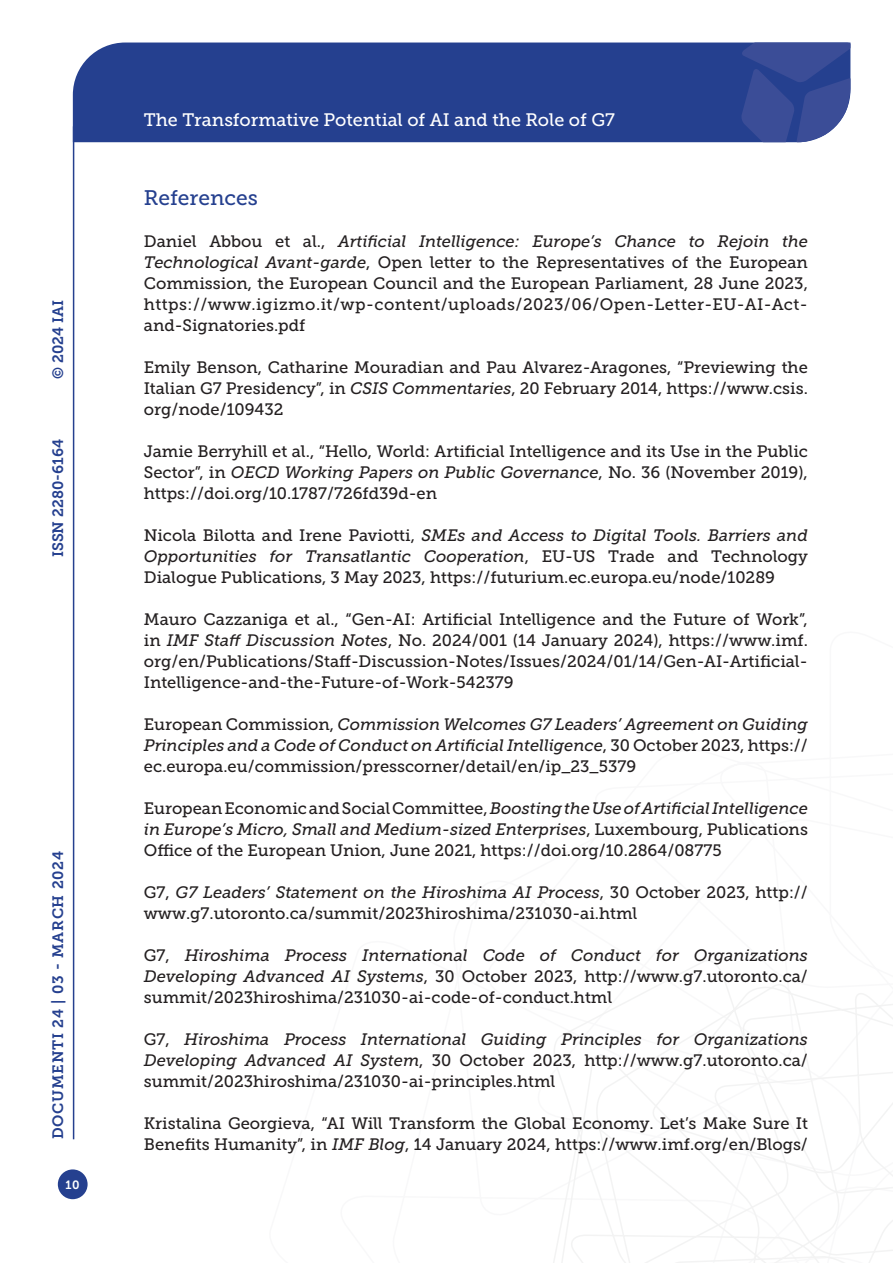
<style>
.page{position:relative;width:893px;height:1263px;background:#fff}
.page>*{position:absolute;margin:0;border:0;box-sizing:border-box;transform-origin:0 0}
.Titolo_paragrafo{font:21px "Museo Slab 500";color:#25408f}
.t1{font:18px "Museo Slab 500";color:#fff}
.Testo{font:16.5px/21px "Museo Slab 500";color:#231f20;text-align:justify}
.t2{font:15px "Museo Slab 700";letter-spacing:.05em;color:#25408f}
.t3{font:15px "Museo Slab 700";color:#25408f}
.t4{font:12px "Museo Slab 700";color:#fff}
.s1{font-style:italic}
</style>
<div class="page">
<svg style="left:553px;top:960px;width:340px;height:303px"></svg>
<div style="left:73px;top:43px;width:668px;height:99px;background:#25408f"></div>
<svg style="left:741px;top:43px;width:109px;height:99px;background:#3f529a"></svg>
<div style="left:58px;top:1169px;width:30px;height:30px;background:#25408f;border-radius:50%"></div>
<hr style="left:73px;top:126px;width:1px;height:1013px;background:#25408f">
<p class="t2" style="left:50px;top:379px;width:80px;rotate:-90deg">© 2024 IAI</p>
<p class="t3" style="left:50px;top:557px;width:120px;rotate:-90deg">ISSN 2280-6164</p>
<p class="t2" style="left:50px;top:1139px;width:290px;rotate:-90deg">DOCUMENTI 24 | 03 - MARCH 2024</p>
<p class="t4" style="left:65px;top:1178px;width:16px">10</p>
<p class="t1" style="left:144px;top:110px;width:473px">The Transformative Potential of AI and the Role of G7</p>
<p class="Titolo_paragrafo" style="left:144px;top:186px;width:115px">References</p>
<p class="Testo" style="left:144px;top:231px;width:666px">Daniel Abbou et al., <span class="s1">Artificial Intelligence: Europe’s Chance to Rejoin the Technological Avant-garde</span>, Open letter to the Representatives of the European Commission, the European Council and the European Parliament, 28 June 2023, https://www.igizmo.it/wp-content/uploads/2023/06/Open-Letter-EU-AI-Act&shy;and-Signatories.pdf</p>
<p class="Testo" style="left:144px;top:357px;width:666px">Emily Benson, Catharine Mouradian and Pau Alvarez-Aragones, “Previewing the Italian G7 Presidency”, in <span class="s1">CSIS Commentaries</span>, 20 February 2014, https://www.csis. org/node/109432</p>
<p class="Testo" style="left:144px;top:441px;width:666px">Jamie Berryhill et al., “Hello, World: Artificial Intelligence and its Use in the Public Sector”, in <span class="s1">OECD Working Papers on Public Governance</span>, No. 36 (November 2019), https://doi.org/10.1787/726fd39d-en</p>
<p class="Testo" style="left:144px;top:525px;width:666px">Nicola Bilotta and Irene Paviotti, <span class="s1">SMEs and Access to Digital Tools. Barriers and Opportunities for Transatlantic Cooperation</span>, EU-US Trade and Technology Dialogue Publications, 3 May 2023, https://futurium.ec.europa.eu/node/10289</p>
<p class="Testo" style="left:144px;top:609px;width:666px">Mauro Cazzaniga et al., “Gen-AI: Artificial Intelligence and the Future of Work”, in <span class="s1">IMF Staff Discussion Notes</span>, No. 2024/001 (14 January 2024), https://www.imf. org/en/Publications/Staff-Discussion-Notes/Issues/2024/01/14/Gen-AI-Artificial-Intelligence-and-the-Future-of-Work-542379</p>
<p class="Testo" style="left:144px;top:714px;width:666px">European Commission, <span class="s1">Commission Welcomes G7 Leaders’ Agreement on Guiding Principles and a Code of Conduct on Artificial Intelligence</span>, 30 October 2023, https:// ec.europa.eu/commission/presscorner/detail/en/ip_23_5379</p>
<p class="Testo" style="left:144px;top:798px;width:666px">European Economic and Social Committee, <span class="s1">Boosting the Use of Artificial Intelligence in Europe’s Micro, Small and Medium-sized Enterprises</span>, Luxembourg, Publications Office of the European Union, June 2021, https://doi.org/10.2864/08775</p>
<p class="Testo" style="left:144px;top:882px;width:666px">G7, <span class="s1">G7 Leaders’ Statement on the Hiroshima AI Process</span>, 30 October 2023, http:// www.g7.utoronto.ca/summit/2023hiroshima/231030-ai.html</p>
<p class="Testo" style="left:144px;top:945px;width:666px">G7, <span class="s1">Hiroshima Process International Code of Conduct for Organizations Developing Advanced AI Systems</span>, 30 October 2023, http://www.g7.utoronto.ca/ summit/2023hiroshima/231030-ai-code-of-conduct.html</p>
<p class="Testo" style="left:144px;top:1029px;width:666px">G7, <span class="s1">Hiroshima Process International Guiding Principles for Organizations Developing Advanced AI System</span>, 30 October 2023, http://www.g7.utoronto.ca/ summit/2023hiroshima/231030-ai-principles.html</p>
<p class="Testo" style="left:144px;top:1113px;width:666px">Kristalina Georgieva, “AI Will Transform the Global Economy. Let’s Make Sure It<br>Benefits Humanity”, in <span class="s1">IMF Blog</span>, 14 January 2024, https://www.imf.org/en/Blogs/</p>
</div>
